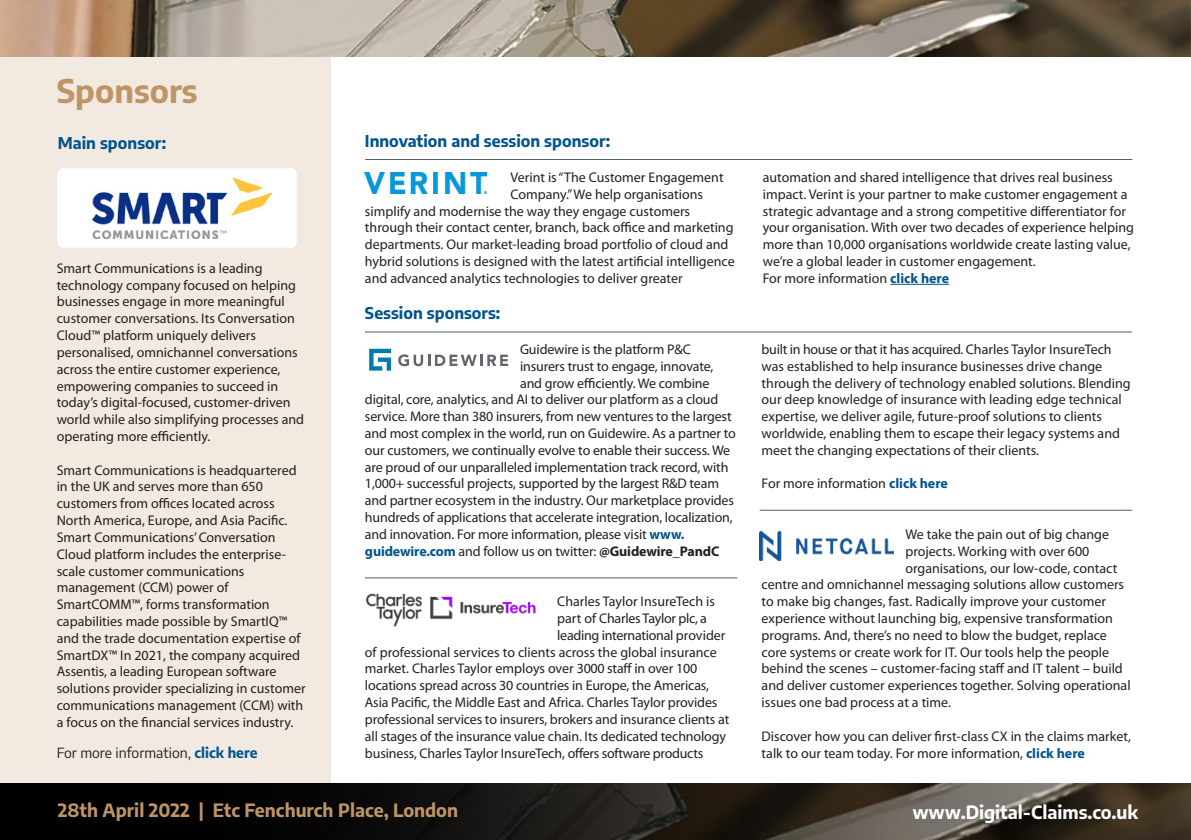
<style>
.page{position:relative;width:1191px;height:840px;background:#fff}
.page>*{position:absolute;margin:0;border:0;box-sizing:border-box;transform-origin:0 0}
.t1{font:700 32px "Encode Sans";color:#bf9467}
.t2{font:700 18px "Encode Sans";color:#bf9467}
.t3{font:700 18px "Encode Sans";color:#fff}
.t4{font:700 16px "Encode Sans";color:#01548e}
.t5{font:14px/16.8px "Myriad Pro";color:#231f20}
.t6{font:14px "Myriad Pro";letter-spacing:-.02em;color:#231f20}
.t7{font:14px "Encode Sans";color:#231f20}
.s1{font-weight:700;color:#01548e}
.s2{font-weight:700}
</style>
<div class="page">
<div style="left:0;top:37px;width:330px;height:745px;background:#f2eae1"></div>
<img style="left:0;top:782px;width:1191px;height:57px">
<img style="left:0;top:0;width:1191px;height:57px">
<svg style="left:398px;top:354px;width:110px;height:12px"></svg>
<svg style="left:369px;top:348px;width:22px;height:22px"></svg>
<hr style="left:365px;top:159px;width:767px;height:1px;background:#596069">
<div style="left:57px;top:168px;width:240px;height:79px;background:#fff;border-radius:6px"></div>
<img style="left:92px;top:177px;width:180px;height:61px">
<img style="left:366px;top:593px;width:170px;height:33px">
<img style="left:760px;top:531px;width:133px;height:29px">
<img style="left:364px;top:172px;width:123px;height:22px">
<hr style="left:365px;top:577px;width:372px;height:1px;background:#596069">
<hr style="left:759px;top:509px;width:373px;height:1px;background:#596069">
<hr style="left:890px;top:284px;width:59px;height:1px;background:#01548e">
<hr style="left:365px;top:331px;width:767px;height:1px;background:#596069">
<h1 class="t1" style="left:57px;top:67px;width:142px">Sponsors</h1>
<p class="t4" style="left:58px;top:131px;width:110px">Main sponsor:</p>
<p class="t4" style="left:365px;top:129px;width:247px">Innovation and session sponsor:</p>
<p class="t5" style="left:510px;top:168px;width:215px">Verint is “The Customer Engagement</p>
<p class="t5" style="left:510px;top:185px;width:194px">Company.” We help organisations</p>
<p class="t5" style="left:365px;top:202px;width:327px">simplify and modernise the way they engage customers</p>
<p class="t5" style="left:365px;top:219px;width:370px">through their contact center, branch, back office and marketing</p>
<p class="t5" style="left:365px;top:236px;width:365px">departments. Our market-leading broad portfolio of cloud and</p>
<p class="t5" style="left:365px;top:252px;width:371px">hybrid solutions is designed with the latest artificial intelligence</p>
<p class="t5" style="left:365px;top:269px;width:319px">and advanced analytics technologies to deliver greater</p>
<p class="t5" style="left:57px;top:259px;width:249px">Smart Communications is a leading technology company focused on helping businesses engage in more meaningful customer conversations. Its Conversation Cloud™ platform uniquely delivers personalised, omnichannel conversations across the entire customer experience, empowering companies to succeed in today’s digital-focused, customer-driven world while also simplifying processes and operating more efficiently.</p>
<p class="t5" style="left:57px;top:461px;width:250px">Smart Communications is headquartered in the UK and serves more than 650 customers from offices located across North America, Europe, and Asia Pacific.<br>Smart Communications’ Conversation Cloud platform includes the enterprise&shy;scale customer communications management (CCM) power of SmartCOMM™, forms transformation capabilities made possible by SmartIQ™ and the trade documentation expertise of SmartDX™ In 2021, the company acquired Assentis, a leading European software solutions provider specializing in customer communications management (CCM) with a focus on the financial services industry.</p>
<p class="t7" style="left:57px;top:742px;width:202px">For more information, <span class="s1">click here</span></p>
<p class="t4" style="left:365px;top:301px;width:137px">Session sponsors:</p>
<p class="t5" style="left:520px;top:340px;width:172px">Guidewire is the platform P&amp;C</p>
<p class="t5" style="left:520px;top:357px;width:195px">insurers trust to engage, innovate,</p>
<p class="t5" style="left:520px;top:374px;width:191px">and grow efficiently. We combine</p>
<p class="t5" style="left:365px;top:391px;width:355px">digital, core, analytics, and AI to deliver our platform as a cloud</p>
<p class="t5" style="left:365px;top:407px;width:368px">service. More than 380 insurers, from new ventures to the largest</p>
<p class="t5" style="left:365px;top:424px;width:372px">and most complex in the world, run on Guidewire. As a partner to</p>
<p class="t5" style="left:365px;top:441px;width:367px">our customers, we continually evolve to enable their success. We</p>
<p class="t5" style="left:365px;top:458px;width:365px">are proud of our unparalleled implementation track record, with</p>
<p class="t5" style="left:365px;top:475px;width:356px">1,000+ successful projects, supported by the largest R&amp;D team</p>
<p class="t5" style="left:365px;top:491px;width:370px">and partner ecosystem in the industry. Our marketplace provides</p>
<p class="t5" style="left:365px;top:508px;width:369px">hundreds of applications that accelerate integration, localization,</p>
<p class="t5" style="left:365px;top:525px;width:321px">and innovation. For more information, please visit <span class="s1">www.</span></p>
<p class="t5" style="left:365px;top:542px;width:356px"><span class="s1">guidewire.com</span> and follow us on twitter: <span class="s2">@Guidewire_PandC</span></p>
<p class="t5" style="left:557px;top:592px;width:159px">Charles Taylor InsureTech is</p>
<p class="t6" style="left:557px;top:609px;width:151px">part of Charles Taylor plc, a</p>
<p class="t6" style="left:557px;top:626px;width:170px">leading international provider</p>
<p class="t5" style="left:365px;top:643px;width:353px">of professional services to clients across the global insurance</p>
<p class="t5" style="left:365px;top:659px;width:334px">market. Charles Taylor employs over 3000 staff in over 100</p>
<p class="t5" style="left:365px;top:676px;width:346px">locations spread across 30 countries in Europe, the Americas,</p>
<p class="t5" style="left:365px;top:693px;width:354px">Asia Pacific, the Middle East and Africa. Charles Taylor provides</p>
<p class="t5" style="left:365px;top:710px;width:366px">professional services to insurers, brokers and insurance clients at</p>
<p class="t5" style="left:365px;top:727px;width:363px">all stages of the insurance value chain. Its dedicated technology</p>
<p class="t5" style="left:365px;top:743px;width:340px">business, Charles Taylor InsureTech, offers software products</p>
<p class="t5" style="left:763px;top:168px;width:373px">automation and shared intelligence that drives real business impact. Verint is your partner to make customer engagement a strategic advantage and a strong competitive differentiator for your organisation. With over two decades of experience helping more than 10,000 organisations worldwide create lasting value, we’re a global leader in customer engagement.<br>For more information <span class="s1">click here</span></p>
<p class="t5" style="left:761px;top:340px;width:370px">built in house or that it has acquired. Charles Taylor InsureTech was established to help insurance businesses drive change through the delivery of technology enabled solutions. Blending our deep knowledge of insurance with leading edge technical expertise, we deliver agile, future-proof solutions to clients worldwide, enabling them to escape their legacy systems and meet the changing expectations of their clients.</p>
<p class="t5" style="left:761px;top:475px;width:188px">For more information <span class="s1">click here</span></p>
<p class="t5" style="left:905px;top:525px;width:205px">We take the pain out of big change</p>
<p class="t5" style="left:905px;top:542px;width:185px">projects. Working with over 600</p>
<p class="t5" style="left:905px;top:559px;width:213px">organisations, our low-code, contact</p>
<p class="t5" style="left:761px;top:575px;width:364px">centre and omnichannel messaging solutions allow customers</p>
<p class="t5" style="left:761px;top:592px;width:346px">to make big changes, fast. Radically improve your customer</p>
<p class="t5" style="left:761px;top:609px;width:353px">experience without launching big, expensive transformation</p>
<p class="t5" style="left:761px;top:626px;width:347px">programs. And, there’s no need to blow the budget, replace</p>
<p class="t5" style="left:761px;top:643px;width:349px">core systems or create work for IT. Our tools help the people</p>
<p class="t5" style="left:761px;top:659px;width:363px">behind the scenes – customer-facing staff and IT talent – build</p>
<p class="t5" style="left:761px;top:676px;width:370px">and deliver customer experiences together. Solving operational</p>
<p class="t5" style="left:761px;top:693px;width:191px">issues one bad process at a time.</p>
<p class="t5" style="left:761px;top:727px;width:371px">Discover how you can deliver first-class CX in the claims market, talk to our team today. For more information, <span class="s1">click here</span></p>
<p class="t2" style="left:58px;top:796px;width:402px">28th April 2022 | Etc Fenchurch Place, London</p>
<p class="t3" style="left:912px;top:798px;width:227px">www.Digital-Claims.co.uk</p>
</div>
